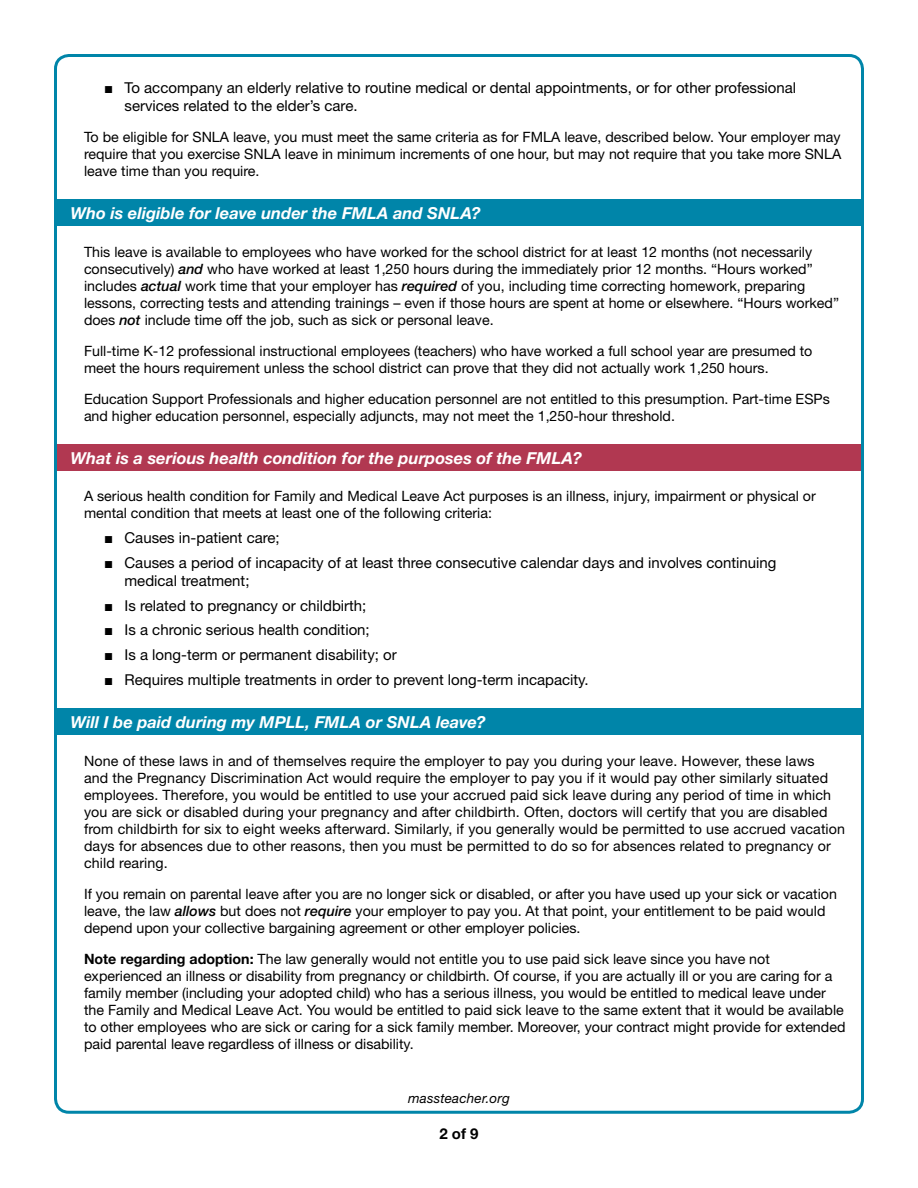
<style>
.page{position:relative;width:918px;height:1188px;background:#fff}
.page>*{position:absolute;margin:0;border:0;box-sizing:border-box;transform-origin:0 0}
.t1{font:italic 700 16.5px "Helvetica Neue";color:#fff}
.t2{font:15px/18px "Helvetica Neue";color:#000}
.t3{font:700 15px "Helvetica Neue";color:#000}
.Body_Text_INDENT{font:14.25px/17.1px "Helvetica Neue";color:#000}
.t4{font:italic 13.5px "Helvetica Neue";letter-spacing:.015em;color:#000}
.s1{font-family:"Century Gothic"}
.s2{font-weight:500;font-style:italic}
.s3{font-weight:700}
</style>
<div class="page">
<div style="left:57px;top:199px;width:805px;height:27px;background:#0085a9"></div>
<div style="left:57px;top:444px;width:805px;height:27px;background:#b13851"></div>
<div style="left:57px;top:708px;width:805px;height:27px;background:#0085a9"></div>
<p class="t2" style="left:124px;top:79px;width:673px;text-indent:-20px"><span class="s1">■</span> To accompany an elderly relative to routine medical or dental appointments, or for other professional services related to the elder’s care.</p>
<p class="Body_Text_INDENT" style="left:84px;top:128px;width:759px;text-align:justify">To be eligible for SNLA leave, you must meet the same criteria as for FMLA leave, described below. Your employer may require that you exercise SNLA leave in minimum increments of one hour, but may not require that you take more SNLA leave time than you require.</p>
<p class="t1" style="left:70px;top:203px;width:412px">Who is eligible for leave under the FMLA and SNLA?</p>
<p class="Body_Text_INDENT" style="left:84px;top:243px;width:757px">This leave is available to employees who have worked for the school district for at least 12 months (not necessarily consecutively) <span class="s2">and</span> who have worked at least 1,250 hours during the immediately prior 12 months. “Hours worked” includes <span class="s2">actual</span> work time that your employer has <span class="s2">required</span> of you, including time correcting homework, preparing lessons, correcting tests and attending trainings – even if those hours are spent at home or elsewhere. “Hours worked” does <span class="s2">not</span> include time off the job, such as sick or personal leave.</p>
<p class="Body_Text_INDENT" style="left:84px;top:342px;width:730px">Full-time K-12 professional instructional employees (teachers) who have worked a full school year are presumed to meet the hours requirement unless the school district can prove that they did not actually work 1,250 hours.</p>
<p class="Body_Text_INDENT" style="left:84px;top:390px;width:747px">Education Support Professionals and higher education personnel are not entitled to this presumption. Part-time ESPs and higher education personnel, especially adjuncts, may not meet the 1,250-hour threshold.</p>
<p class="t1" style="left:70px;top:448px;width:513px">What is a serious health condition for the purposes of the FMLA?</p>
<p class="Body_Text_INDENT" style="left:84px;top:488px;width:733px">A serious health condition for Family and Medical Leave Act purposes is an illness, injury, impairment or physical or mental condition that meets at least one of the following criteria:</p>
<p class="t2" style="left:104px;top:529px;width:177px"><span class="s1">■</span> Causes in-patient care;</p>
<p class="t2" style="left:124px;top:553px;width:654px;text-indent:-20px"><span class="s1">■</span> Causes a period of incapacity of at least three consecutive calendar days and involves continuing medical treatment;</p>
<p class="t2" style="left:104px;top:596px;width:264px"><span class="s1">■</span> Is related to pregnancy or childbirth;</p>
<p class="t2" style="left:104px;top:621px;width:267px"><span class="s1">■</span> Is a chronic serious health condition;</p>
<p class="t2" style="left:104px;top:646px;width:294px"><span class="s1">■</span> Is a long-term or permanent disability; or</p>
<p class="t2" style="left:104px;top:670px;width:486px"><span class="s1">■</span> Requires multiple treatments in order to prevent long-term incapacity.</p>
<p class="t1" style="left:70px;top:712px;width:417px">Will I be paid during my MPLL, FMLA or SNLA leave?</p>
<p class="Body_Text_INDENT" style="left:84px;top:752px;width:763px">None of these laws in and of themselves require the employer to pay you during your leave. However, these laws<br>and the Pregnancy Discrimination Act would require the employer to pay you if it would pay other similarly situated employees. Therefore, you would be entitled to use your accrued paid sick leave during any period of time in which you are sick or disabled during your pregnancy and after childbirth. Often, doctors will certify that you are disabled from childbirth for six to eight weeks afterward. Similarly, if you generally would be permitted to use accrued vacation days for absences due to other reasons, then you must be permitted to do so for absences related to pregnancy or child rearing.</p>
<p class="Body_Text_INDENT" style="left:84px;top:885px;width:755px">If you remain on parental leave after you are no longer sick or disabled, or after you have used up your sick or vacation leave, the law <span class="s2">allows</span> but does not <span class="s2">require</span> your employer to pay you. At that point, your entitlement to be paid would depend upon your collective bargaining agreement or other employer policies.</p>
<p class="Body_Text_INDENT" style="left:84px;top:950px;width:763px"><span class="s3">Note regarding adoption:</span> The law generally would not entitle you to use paid sick leave since you have not experienced an illness or disability from pregnancy or childbirth. Of course, if you are actually ill or you are caring for a family member (including your adopted child) who has a serious illness, you would be entitled to medical leave under the Family and Medical Leave Act. You would be entitled to paid sick leave to the same extent that it would be available to other employees who are sick or caring for a sick family member. Moreover, your contract might provide for extended paid parental leave regardless of illness or disability.</p>
<p class="t4" style="left:408px;top:1091px;width:103px">massteacher.org</p>
<p class="t3" style="left:439px;top:1124px;width:41px">2 of 9</p>
</div>
